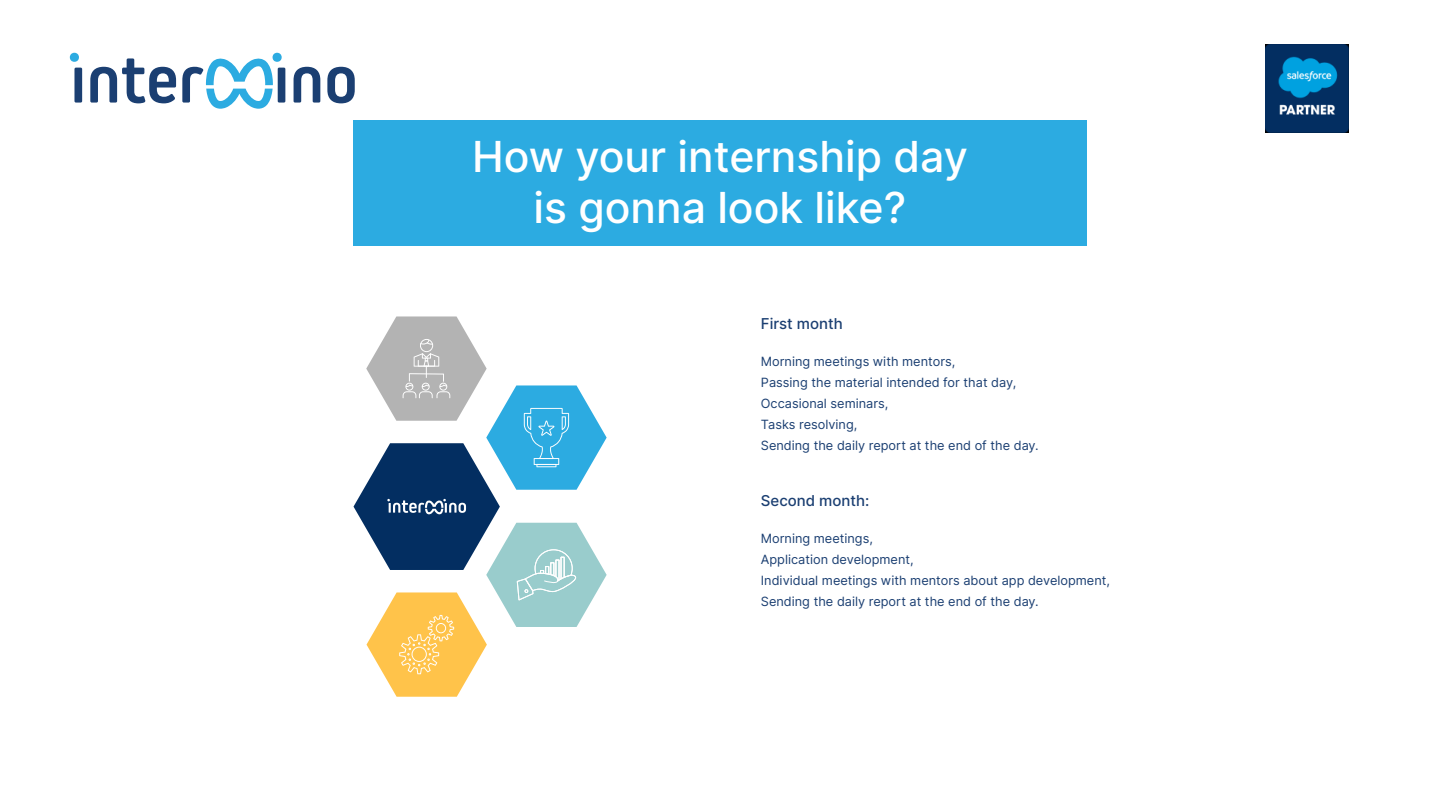
<style>
.page{position:relative;width:1440px;height:810px;background:#fff}
.page>*{position:absolute;margin:0;border:0;box-sizing:border-box;transform-origin:0 0}
.t1{font:500 42.75px/51.3px "Inter";color:#fff;text-align:center}
.t2{font:500 15px "Inter";color:#1b3f72}
.t3{font:12.75px/21px "Inter";color:#1b3f72}
</style>
<div class="page">
<img style="left:1265px;top:44px;width:83px;height:89px">
<div style="left:70px;top:53px;width:9px;height:9px;background:#2cabe1;border-radius:50%"></div>
<div style="left:74px;top:68px;width:8px;height:35px;background:#1b3f72;border-radius:2px"></div>
<svg style="left:90px;top:58px;width:86px;height:45px"></svg>
<div style="left:273px;top:53px;width:9px;height:9px;background:#2cabe1;border-radius:50%"></div>
<div style="left:278px;top:68px;width:7px;height:35px;background:#1b3f72;border-radius:2px"></div>
<svg style="left:294px;top:67px;width:26px;height:36px"></svg>
<svg style="left:327px;top:67px;width:28px;height:36px"></svg>
<svg style="left:182px;top:58px;width:91px;height:51px"></svg>
<div style="left:354px;top:120px;width:733px;height:125px;background:#2cabe1"></div>
<svg style="left:354px;top:316px;width:253px;height:381px"></svg>
<h1 class="t1" style="left:472px;top:129px;width:497px">How your internship day is gonna look like?</h1>
<p class="t2" style="left:761px;top:313px;width:83px">First month</p>
<p class="t3" style="left:761px;top:350px;width:279px">Morning meetings with mentors,<br>Passing the material intended for that day,<br>Occasional seminars,<br>Tasks resolving,<br>Sending the daily report at the end of the day.</p>
<p class="t2" style="left:761px;top:490px;width:110px">Second month:</p>
<p class="t3" style="left:761px;top:527px;width:351px">Morning meetings,<br>Application development,<br>Individual meetings with mentors about app development, Sending the daily report at the end of the day.</p>
</div>
